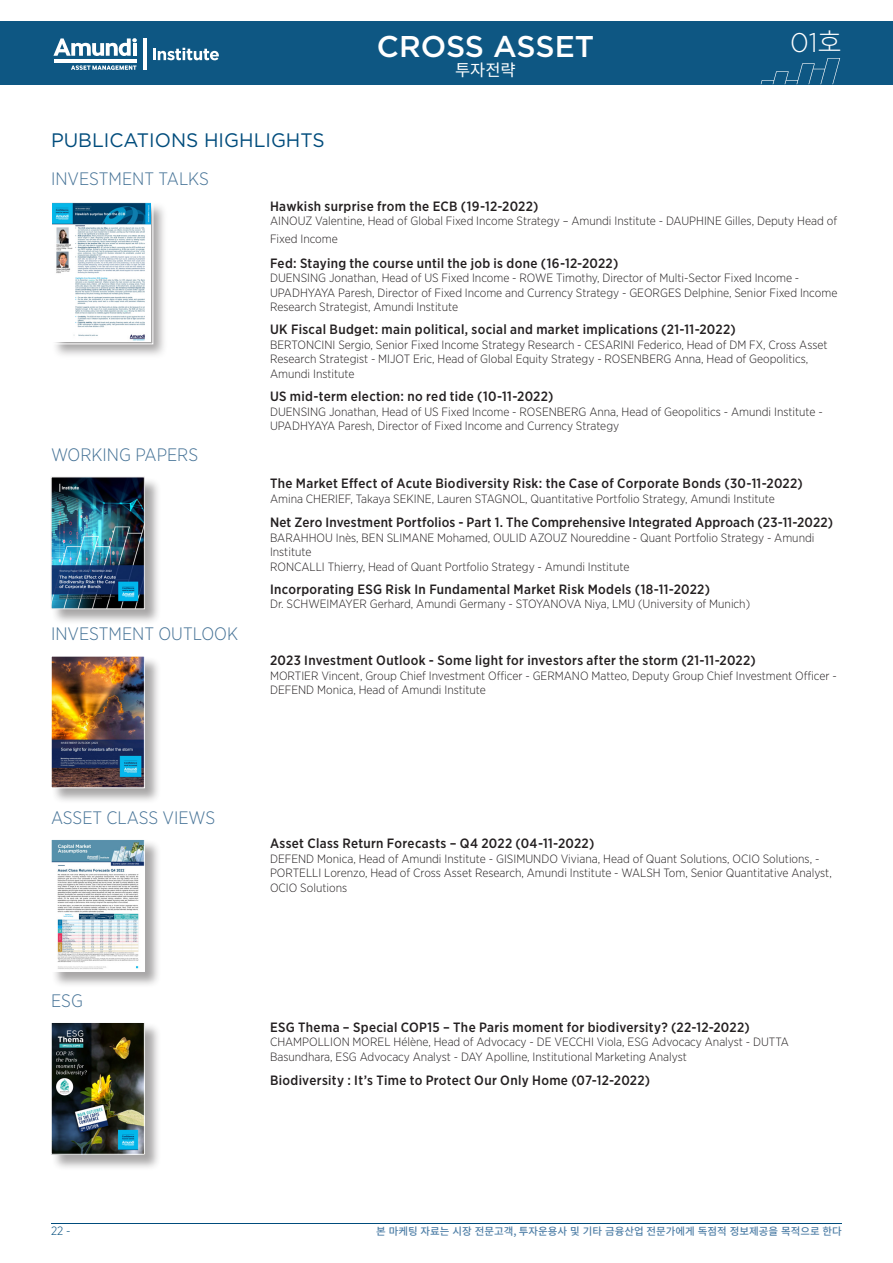
<style>
.page{position:relative;width:893px;height:1263px;background:#fff}
.page>*{position:absolute;margin:0;border:0;box-sizing:border-box;transform-origin:0 0}
.t1{font:500 30px "Gotham";letter-spacing:-.005em;color:#fff}
.t2{font:300 27px "Gotham";color:#fff}
.t3{font:19.5px "Gotham";color:#004c7c}
.t4{font:300 18px "Gotham Narrow";color:#457296}
.t5{font:16.5px "Noto Sans CJ Kkr";color:#fff}
.t6{font:500 13.5px "Gotham Narrow";letter-spacing:.02em;color:#231f20}
.t7{font:300 12px/14.4px "Gotham Narrow";color:#231f20}
.t8{font:300 12px "Gotham Narrow";color:#004c7c}
.t9{font:500 10.35px "Noto Sans CJ Kkr";color:#4f7fa7}
.s1{font-family:"Noto Sans CJ Kkr"}
</style>
<div class="page">
<hr style="left:51px;top:1222px;width:791px;height:1px;background:#004c7c">
<div style="left:0;top:21px;width:893px;height:64px;background:#0e5783"></div>
<svg style="left:53px;top:38px;width:84px;height:18px"></svg>
<hr style="left:54px;top:59px;width:82px;height:3px;background:#fff">
<svg style="left:71px;top:65px;width:65px;height:5px"></svg>
<hr style="left:143px;top:38px;width:3px;height:32px;background:#fff">
<svg style="left:153px;top:48px;width:66px;height:12px"></svg>
<svg style="left:761px;top:58px;width:79px;height:26px"></svg>
<div style="left:51px;top:200px;width:119px;height:160px;background:#231f20;opacity:.4"></div>
<img style="left:53px;top:202px;width:98px;height:139px">
<div style="left:51px;top:200px;width:102px;height:144px;border:1px solid #fff"></div>
<div style="left:51px;top:477px;width:110px;height:148px;background:#231f20;opacity:.4"></div>
<img style="left:53px;top:479px;width:90px;height:128px">
<div style="left:51px;top:477px;width:94px;height:132px;border:1px solid #efedec"></div>
<div style="left:51px;top:656px;width:110px;height:148px;background:#231f20;opacity:.4"></div>
<img style="left:53px;top:658px;width:90px;height:128px">
<div style="left:51px;top:656px;width:94px;height:132px;border:1px solid #fff"></div>
<div style="left:51px;top:839px;width:110px;height:149px;background:#231f20;opacity:.4"></div>
<img style="left:53px;top:841px;width:90px;height:128px">
<div style="left:51px;top:839px;width:94px;height:132px;border:1px solid #fff"></div>
<div style="left:51px;top:1022px;width:110px;height:149px;background:#231f20;opacity:.4"></div>
<img style="left:53px;top:1024px;width:90px;height:128px">
<div style="left:51px;top:1022px;width:94px;height:132px;border:1px solid #fff"></div>
<h1 class="t1" style="left:377px;top:27px;width:219px">CROSS ASSET</h1>
<h3 class="t5" style="left:455px;top:61px;width:62px">투자전략</h3>
<h2 class="t2" style="left:790px;top:25px;width:53px">01<span class="s1">호</span></h2>
<p class="t3" style="left:51px;top:128px;width:275px">PUBLICATIONS HIGHLIGHTS</p>
<p class="t4" style="left:51px;top:167px;width:159px">INVESTMENT TALKS</p>
<p class="t6" style="left:270px;top:197px;width:270px">Hawkish surprise from the ECB (19-12-2022)</p>
<p class="t7" style="left:270px;top:212px;width:569px;line-height:18px">AINOUZ Valentine, Head of Global Fixed Income Strategy – Amundi Institute - DAUPHINE Gilles, Deputy Head of<br>Fixed Income</p>
<p class="t6" style="left:270px;top:254px;width:350px">Fed: Staying the course until the job is done (16-12-2022)</p>
<p class="t7" style="left:270px;top:270px;width:531px">DUENSING Jonathan, Head of US Fixed Income - ROWE Timothy, Director of Multi-Sector Fixed Income -</p>
<p class="t7" style="left:270px;top:285px;width:569px">UPADHYAYA Paresh, Director of Fixed Income and Currency Strategy - GEORGES Delphine, Senior Fixed Income<br>Research Strategist, Amundi Institute</p>
<p class="t6" style="left:270px;top:321px;width:467px">UK Fiscal Budget: main political, social and market implications (21-11-2022)</p>
<p class="t7" style="left:270px;top:337px;width:559px">BERTONCINI Sergio, Senior Fixed Income Strategy Research - CESARINI Federico, Head of DM FX, Cross Asset<br>Research Strategist - MIJOT Eric, Head of Global Equity Strategy - ROSENBERG Anna, Head of Geopolitics,<br>Amundi Institute</p>
<p class="t6" style="left:270px;top:388px;width:285px">US mid-term election: no red tide (10-11-2022)</p>
<p class="t7" style="left:270px;top:404px;width:554px">DUENSING Jonathan, Head of US Fixed Income - ROSENBERG Anna, Head of Geopolitics - Amundi Institute -<br>UPADHYAYA Paresh, Director of Fixed Income and Currency Strategy</p>
<p class="t4" style="left:51px;top:444px;width:149px">WORKING PAPERS</p>
<p class="t6" style="left:270px;top:474px;width:534px">The Market Effect of Acute Biodiversity Risk: the Case of Corporate Bonds (30-11-2022)</p>
<p class="t7" style="left:270px;top:491px;width:506px">Amina CHERIEF, Takaya SEKINE, Lauren STAGNOL, Quantitative Portfolio Strategy, Amundi Institute</p>
<p class="t6" style="left:270px;top:514px;width:564px">Net Zero Investment Portfolios - Part 1. The Comprehensive Integrated Approach (23-11-2022)</p>
<p class="t7" style="left:270px;top:530px;width:546px">BARAHHOU Inès, BEN SLIMANE Mohamed, OULID AZOUZ Noureddine - Quant Portfolio Strategy - Amundi<br>Institute<br>RONCALLI Thierry, Head of Quant Portfolio Strategy - Amundi Institute</p>
<p class="t6" style="left:270px;top:581px;width:441px">Incorporating ESG Risk In Fundamental Market Risk Models (18-11-2022)</p>
<p class="t7" style="left:270px;top:597px;width:482px">Dr. SCHWEIMAYER Gerhard, Amundi Germany - STOYANOVA Niya, LMU (University of Munich)</p>
<p class="t4" style="left:51px;top:623px;width:188px">INVESTMENT OUTLOOK</p>
<p class="t6" style="left:270px;top:652px;width:487px">2023 Investment Outlook - Some light for investors after the storm (21-11-2022)</p>
<p class="t7" style="left:270px;top:668px;width:568px">MORTIER Vincent, Group Chief Investment Officer - GERMANO Matteo, Deputy Group Chief Investment Officer -<br>DEFEND Monica, Head of Amundi Institute</p>
<p class="t4" style="left:51px;top:806px;width:166px">ASSET CLASS VIEWS</p>
<p class="t4" style="left:51px;top:989px;width:33px">ESG</p>
<p class="t6" style="left:270px;top:835px;width:326px">Asset Class Return Forecasts – Q4 2022 (04-11-2022)</p>
<p class="t7" style="left:270px;top:851px;width:563px">DEFEND Monica, Head of Amundi Institute - GISIMUNDO Viviana, Head of Quant Solutions, OCIO Solutions, -<br>PORTELLI Lorenzo, Head of Cross Asset Research, Amundi Institute - WALSH Tom, Senior Quantitative Analyst,<br>OCIO Solutions</p>
<p class="t6" style="left:270px;top:1018px;width:481px">ESG Thema – Special COP15 – The Paris moment for biodiversity? (22-12-2022)</p>
<p class="t7" style="left:270px;top:1034px;width:520px;line-height:15px">CHAMPOLLION MOREL Hélène, Head of Advocacy - DE VECCHI Viola, ESG Advocacy Analyst - DUTTA<br>Basundhara, ESG Advocacy Analyst - DAY Apolline, Institutional Marketing Analyst</p>
<p class="t6" style="left:270px;top:1071px;width:382px">Biodiversity : It’s Time to Protect Our Only Home (07-12-2022)</p>
<p class="t8" style="left:51px;top:1224px;width:21px">22 -</p>
<p class="t9" style="left:376px;top:1225px;width:467px">본 마케팅 자료는 시장 전문고객, 투자운용사 및 기타 금융산업 전문가에게 독점적 정보제공을 목적으로 한다</p>
</div>
